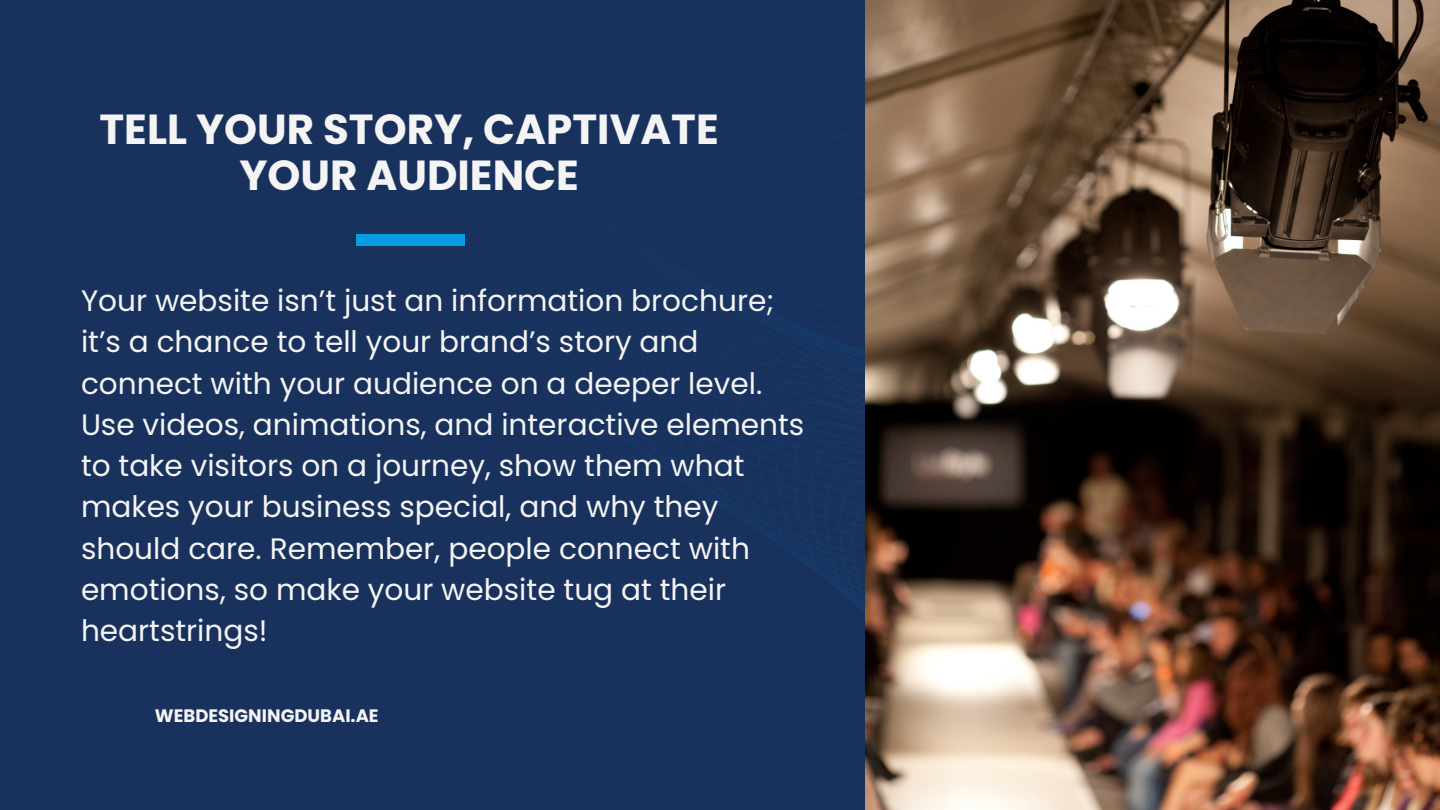
<style>
.page{position:relative;width:1440px;height:810px;background:#19315d}
.page>*{position:absolute;margin:0;border:0;box-sizing:border-box;transform-origin:0 0}
.t1{font:700 42px/45.8px "Poppins";color:#f4f4f4;text-align:center}
.t2{font:29.6px/41.2px "Poppins";color:#f4f4f4}
.t3{font:700 18px "Poppins";color:#f4f4f4}
</style>
<div class="page">
<img style="left:866px;top:0;width:574px;height:810px">
<div style="left:356px;top:234px;width:109px;height:12px;background:#049ee3"></div>
<p class="t1" style="left:100px;top:107px;width:621px">TELL YOUR STORY, CAPTIVATE<br>YOUR AUDIENCE</p>
<p class="t2" style="left:81px;top:280px;width:725px">Your website isn’t just an information brochure; it’s a chance to tell your brand’s story and connect with your audience on a deeper level.<br>Use videos, animations, and interactive elements to take visitors on a journey, show them what makes your business special, and why they should care. Remember, people connect with emotions, so make your website tug at their heartstrings!</p>
<p class="t3" style="left:155px;top:703px;width:225px">WEBDESIGNINGDUBAI.AE</p>
</div>
